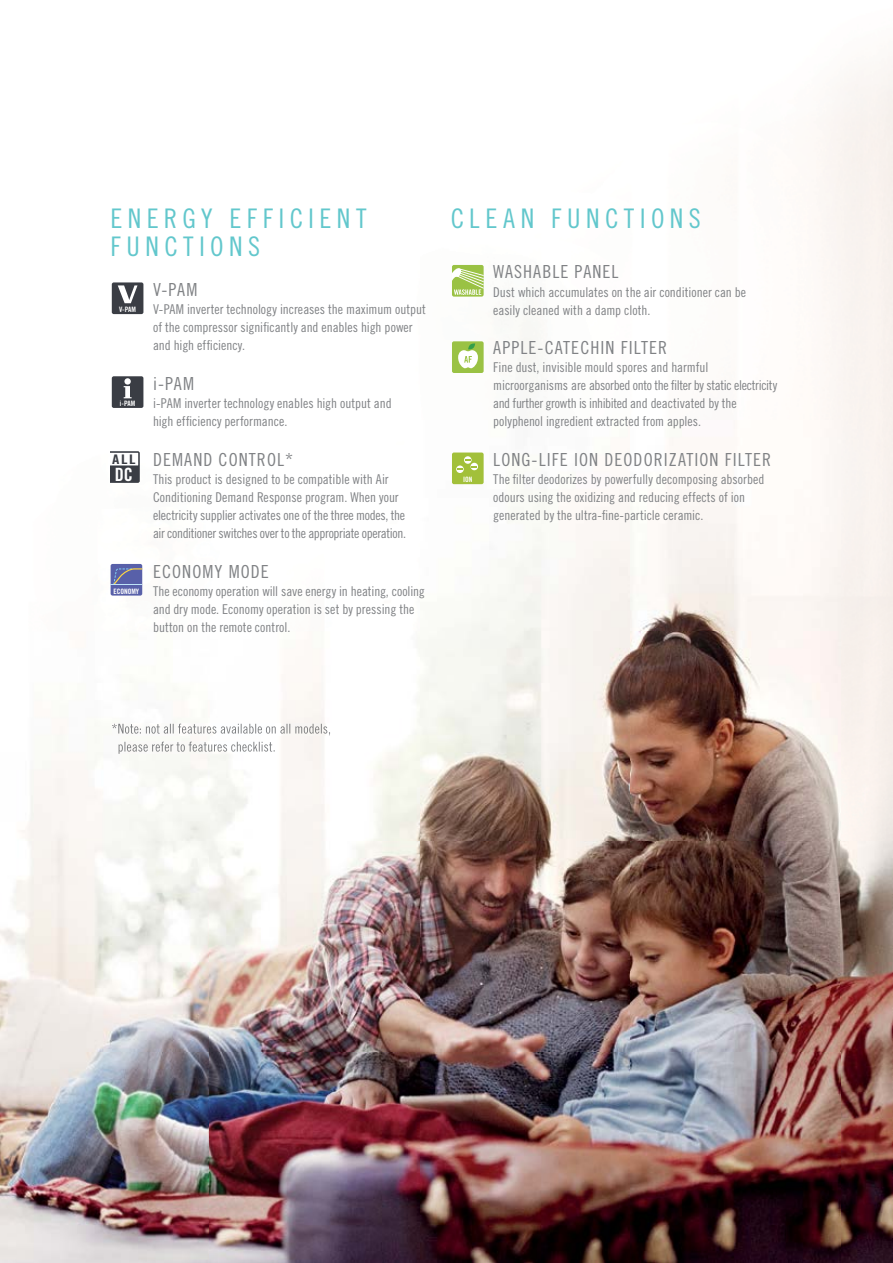
<style>
.page{position:relative;width:893px;height:1263px;background:#fff}
.page>*{position:absolute;margin:0;border:0;box-sizing:border-box;transform-origin:0 0}
.t1{font:27px/28.8px "Trade Gothic LT Std Cn 18";letter-spacing:.2em;color:#62c7cc}
.t2{font:18.3px "Trade Gothic LT Std Bd Cn 20";color:#fff}
.t3{font:18px "Trade Gothic LT Std Cn 18";letter-spacing:.06em;color:#808285}
.t4{font:13.5px/18px "Trade Gothic LT Std Cn 18";letter-spacing:-.005em;color:#808285}
.t5{font:13.2px "Trade Gothic LT Std Bd Cn 20";color:#3a3d44;scale:1.25 1}
.t6{font:7.35px "Trade Gothic LT Std Bd Cn 20";color:#fff}
</style>
<div class="page">
<img style="left:0;top:60px;width:893px;height:1203px">
<div style="left:112px;top:282px;width:31px;height:32px;background:#3a3d44;border-radius:2px"></div>
<svg style="left:118px;top:285px;width:20px;height:18px"></svg>
<div style="left:112px;top:376px;width:31px;height:32px;background:#3a3d44;border-radius:2px"></div>
<svg style="left:124px;top:378px;width:8px;height:20px"></svg>
<svg style="left:111px;top:451px;width:29px;height:32px"></svg>
<div style="left:111px;top:453px;width:27px;height:12px;background:#fff"></div>
<div style="left:111px;top:564px;width:31px;height:32px;background:#5860a9;border-radius:2px"></div>
<svg style="left:113px;top:568px;width:29px;height:16px"></svg>
<hr style="left:111px;top:584px;width:31px;height:1px;background:#bde3f8">
<div style="left:452px;top:265px;width:32px;height:32px;background:#9ac244;border-radius:2px"></div>
<svg style="left:452px;top:267px;width:32px;height:28px"></svg>
<div style="left:452px;top:341px;width:32px;height:32px;background:#9ac244;border-radius:2px"></div>
<svg style="left:458px;top:343px;width:20px;height:25px"></svg>
<div style="left:452px;top:452px;width:32px;height:32px;background:#a2c03a;border-radius:2px"></div>
<svg style="left:464px;top:456px;width:8px;height:8px"></svg>
<svg style="left:456px;top:465px;width:8px;height:8px"></svg>
<svg style="left:457px;top:459px;width:20px;height:11px"></svg>
<img style="left:112px;top:724px;width:219px;height:11px">
<img style="left:119px;top:742px;width:156px;height:12px">
<h1 class="t1" style="left:111px;top:203px;width:257px">ENERGY EFFICIENT<br>FUNCTIONS</h1>
<p class="t6" style="left:119px;top:305px;width:18px">V-PAM</p>
<p class="t6" style="left:120px;top:399px;width:17px">i-PAM</p>
<p class="t5" style="left:112px;top:451px;width:20px">ALL</p>
<h2 class="t2" style="left:115px;top:463px;width:20px">DC</h2>
<p class="t6" style="left:113px;top:587px;width:27px">ECONOMY</p>
<h3 class="t3" style="left:153px;top:279px;width:46px">V-PAM</h3>
<p class="t4" style="left:153px;top:300px;width:274px">V-PAM inverter technology increases the maximum output of the compressor significantly and enables high power and high efficiency.</p>
<h3 class="t3" style="left:153px;top:373px;width:42px">i-PAM</h3>
<p class="t4" style="left:153px;top:394px;width:240px">i-PAM inverter technology enables high output and high efficiency performance.</p>
<h3 class="t3" style="left:153px;top:449px;width:142px">DEMAND CONTROL*</h3>
<p class="t4" style="left:153px;top:470px;width:255px">This product is designed to be compatible with Air Conditioning Demand Response program. When your electricity supplier activates one of the three modes, the air conditioner switches over to the appropriate operation.</p>
<h3 class="t3" style="left:153px;top:561px;width:117px">ECONOMY MODE</h3>
<p class="t4" style="left:153px;top:582px;width:273px">The economy operation will save energy in heating, cooling and dry mode. Economy operation is set by pressing the button on the remote control.</p>
<h1 class="t1" style="left:451px;top:203px;width:252px">CLEAN FUNCTIONS</h1>
<h3 class="t3" style="left:493px;top:261px;width:127px">WASHABLE PANEL</h3>
<p class="t4" style="left:493px;top:283px;width:254px">Dust which accumulates on the air conditioner can be easily cleaned with a damp cloth.</p>
<h3 class="t3" style="left:493px;top:337px;width:175px">APPLE-CATECHIN FILTER</h3>
<p class="t4" style="left:493px;top:358px;width:285px">Fine dust, invisible mould spores and harmful microorganisms are absorbed onto the filter by static electricity and further growth is inhibited and deactivated by the polyphenol ingredient extracted from apples.</p>
<p class="t6" style="left:463px;top:475px;width:11px">ION</p>
<h3 class="t3" style="left:493px;top:449px;width:279px">LONG-LIFE ION DEODORIZATION FILTER</h3>
<p class="t4" style="left:493px;top:470px;width:273px">The filter deodorizes by powerfully decomposing absorbed odours using the oxidizing and reducing effects of ion generated by the ultra-fine-particle ceramic.</p>
</div>
